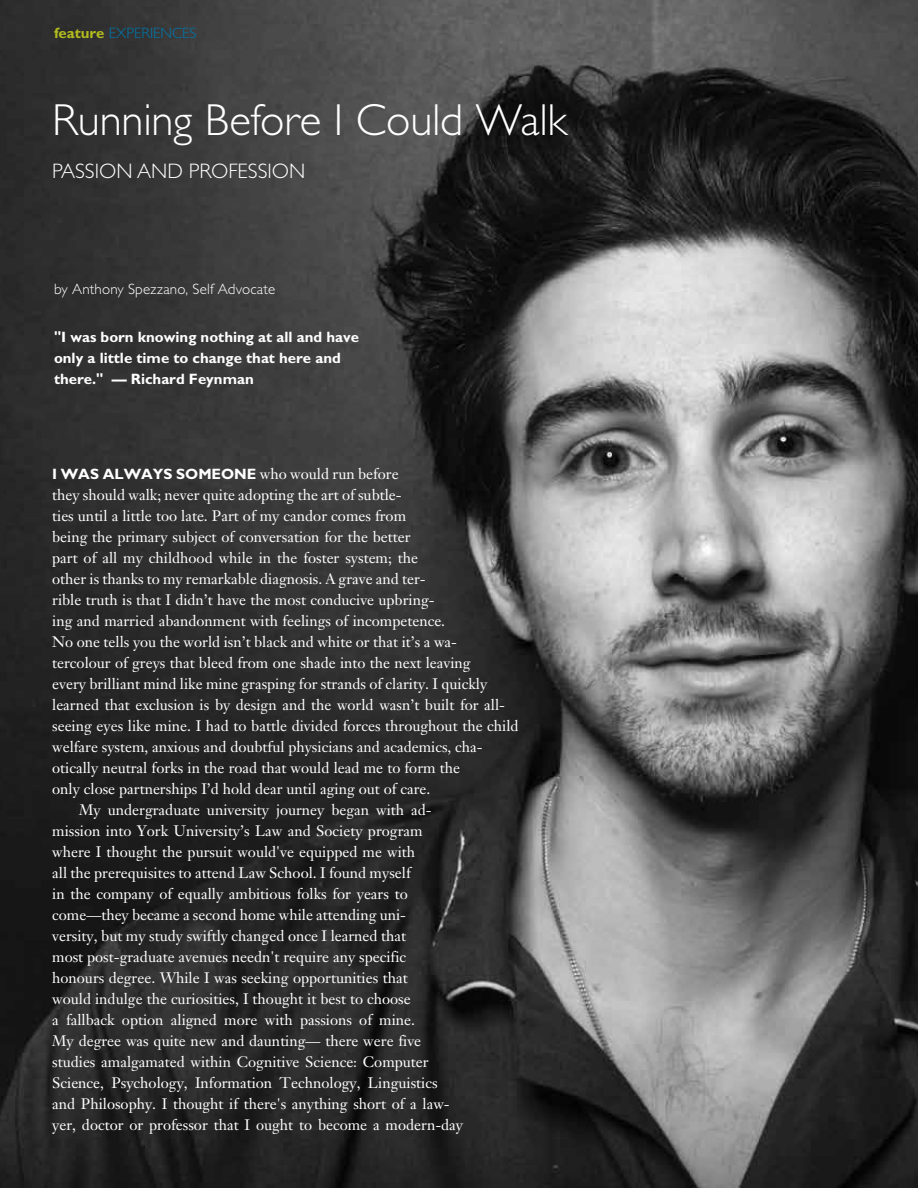
<style>
.page{position:relative;width:918px;height:1188px;background:#fff}
.page>*{position:absolute;margin:0;border:0;box-sizing:border-box;transform-origin:0 0}
.t1{font:300 45px "Gill Sans";letter-spacing:-.005em;color:#fff}
.t2{font:300 21px "Gill Sans";color:#fff}
.t3{font:15px "Janson Text LT Std";color:#fff}
.t4{font:700 15px/21px "Gill Sans";color:#fff}
.t5{font:300 15px "Gill Sans";letter-spacing:.01em;color:#fff}
.t6{font:300 15px "Gill Sans";color:#0078ae}
.s1{font-weight:700;color:#b2bb1e}
</style>
<div class="page">
<img style="left:0;top:0;width:918px;height:1188px">
<p class="t6" style="left:54px;top:25px;width:144px"><span class="s1">feature</span> EXPERIENCES</p>
<h1 class="t1" style="left:52px;top:94px;width:516px">Running Before I Could Walk</h1>
<h2 class="t2" style="left:52px;top:159px;width:13px">passion</h2>
<h2 class="t2" style="left:137px;top:159px;width:16px">and</h2>
<h2 class="t2" style="left:189px;top:159px;width:4px">profession</h2>
<p class="t5" style="left:54px;top:280px;width:223px">by Anthony Spezzano, Self Advocate</p>
<p class="t4" style="left:54px;top:327px;width:307px">"I was born knowing nothing at all and have only a little time to change that here and there." — Richard Feynman</p>
<p class="t4" style="left:52px;top:464px;width:23px">I was</p>
<p class="t4" style="left:103px;top:464px;width:13px">always</p>
<p class="t4" style="left:176px;top:464px;width:13px">someone</p>
<p class="t3" style="left:260px;top:465px;width:140px">who would run before</p>
<p class="t3" style="left:52px;top:486px;width:351px">they should walk; never quite adopting the art of subtle-</p>
<p class="t3" style="left:52px;top:507px;width:355px">ties until a little too late. Part of my candor comes from</p>
<p class="t3" style="left:52px;top:528px;width:360px">being the primary subject of conversation for the better</p>
<p class="t3" style="left:52px;top:549px;width:368px">part of all my childhood while in the foster system; the</p>
<p class="t3" style="left:52px;top:570px;width:375px">other is thanks to my remarkable diagnosis. A grave and ter-</p>
<p class="t3" style="left:52px;top:591px;width:384px">rible truth is that I didn’t have the most conducive upbring-</p>
<p class="t3" style="left:52px;top:612px;width:395px">ing and married abandonment with feelings of incompetence.</p>
<p class="t3" style="left:52px;top:633px;width:406px">No one tells you the world isn’t black and white or that it’s a wa-</p>
<p class="t3" style="left:52px;top:654px;width:420px">tercolour of greys that bleed from one shade into the next leaving</p>
<p class="t3" style="left:52px;top:675px;width:437px">every brilliant mind like mine grasping for strands of clarity. I quickly</p>
<p class="t3" style="left:52px;top:696px;width:454px">learned that exclusion is by design and the world wasn’t built for all-</p>
<p class="t3" style="left:52px;top:717px;width:468px">seeing eyes like mine. I had to battle divided forces throughout the child</p>
<p class="t3" style="left:52px;top:738px;width:432px">welfare system, anxious and doubtful physicians and academics, cha-</p>
<p class="t3" style="left:52px;top:759px;width:409px">otically neutral forks in the road that would lead me to form the</p>
<p class="t3" style="left:52px;top:780px;width:380px">only close partnerships I’d hold dear until aging out of care.</p>
<p class="t3" style="left:79px;top:801px;width:354px">My undergraduate university journey began with ad-</p>
<p class="t3" style="left:52px;top:822px;width:372px">mission into York University’s Law and Society program</p>
<p class="t3" style="left:52px;top:843px;width:365px">where I thought the pursuit would've equipped me with</p>
<p class="t3" style="left:52px;top:864px;width:360px">all the prerequisites to attend Law School. I found myself</p>
<p class="t3" style="left:52px;top:885px;width:357px">in the company of equally ambitious folks for years to</p>
<p class="t3" style="left:52px;top:906px;width:355px">come—they became a second home while attending uni-</p>
<p class="t3" style="left:52px;top:927px;width:356px">versity, but my study swiftly changed once I learned that</p>
<p class="t3" style="left:52px;top:948px;width:356px">most post-graduate avenues needn't require any specific</p>
<p class="t3" style="left:52px;top:969px;width:357px">honours degree. While I was seeking opportunities that</p>
<p class="t3" style="left:52px;top:990px;width:360px">would indulge the curiosities, I thought it best to choose</p>
<p class="t3" style="left:52px;top:1011px;width:364px">a fallback option aligned more with passions of mine.</p>
<p class="t3" style="left:52px;top:1032px;width:371px">My degree was quite new and daunting— there were five</p>
<p class="t3" style="left:52px;top:1053px;width:378px">studies amalgamated within Cognitive Science: Computer</p>
<p class="t3" style="left:52px;top:1074px;width:387px">Science, Psychology, Information Technology, Linguistics</p>
<p class="t3" style="left:52px;top:1095px;width:399px">and Philosophy. I thought if there's anything short of a law-</p>
<p class="t3" style="left:52px;top:1116px;width:412px">yer, doctor or professor that I ought to become a modern-day</p>
</div>
